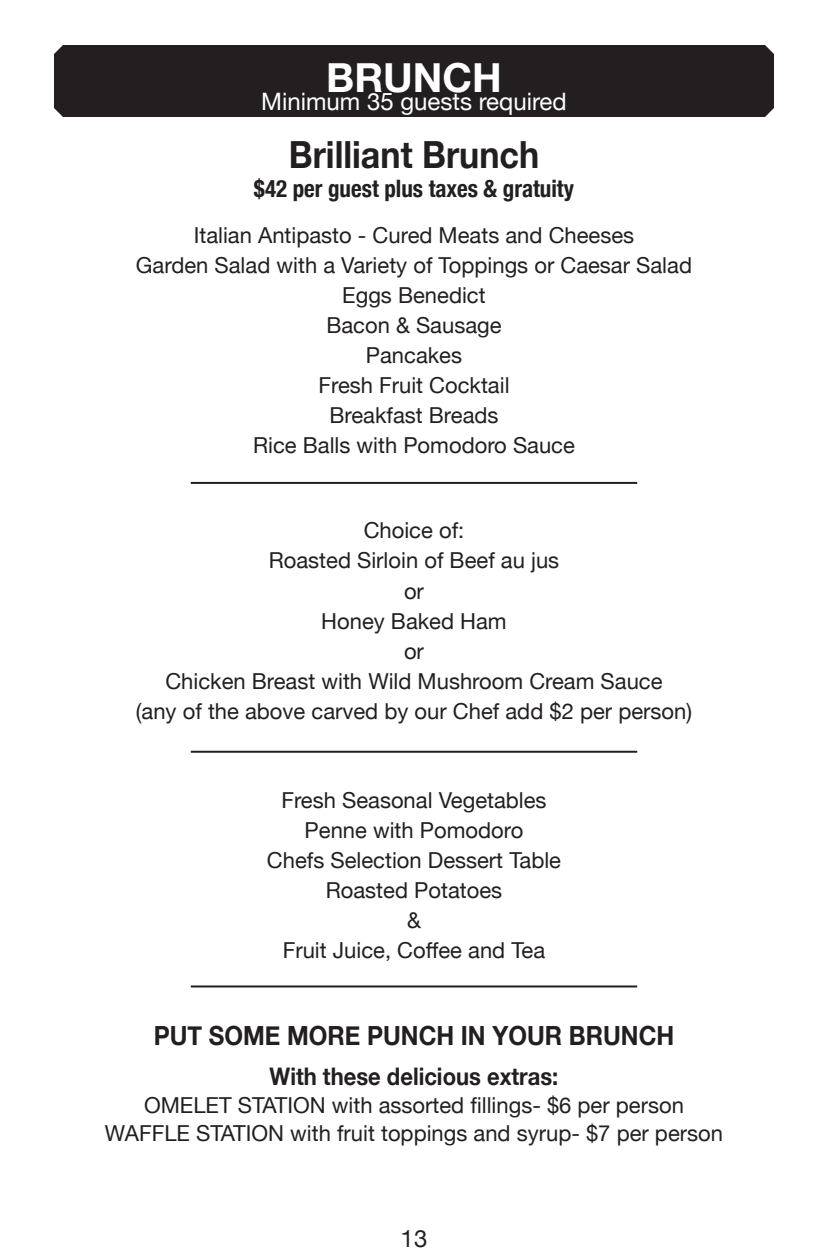
<style>
.page{position:relative;width:828px;height:1260px;background:#fff}
.page>*{position:absolute;margin:0;border:0;box-sizing:border-box;transform-origin:0 0}
.t1{font:700 40px "Helvetica Neue";color:#fff}
.t2{font:700 37.4px "Helvetica Neue";color:#231f20;scale:.91 1}
.t3{font:700 26.4px "Helvetica Neue";color:#231f20;scale:.91 1}
.t4{font:700 24.2px "Helvetica Neue";color:#231f20;scale:.91 1}
.t5{font:700 condensed 24px "Helvetica Neue";color:#231f20;scale:.96 1}
.t6{font:24px "Helvetica Neue";color:#fff}
.t7{font:24px "Helvetica Neue";color:#231f20}
.t8{font:22px/30px "Helvetica Neue";color:#231f20;text-align:center}
</style>
<div class="page">
<div style="left:54px;top:45px;width:720px;height:72px;background:#231f20"></div>
<hr style="left:191px;top:985px;width:446px;height:2px;background:#231f20">
<hr style="left:191px;top:751px;width:446px;height:2px;background:#231f20">
<hr style="left:191px;top:482px;width:446px;height:2px;background:#231f20">
<h1 class="t1" style="left:326px;top:47px;width:177px">BRUNCH</h1>
<p class="t6" style="left:261px;top:84px;width:307px">Minimum 35 guests required</p>
<h2 class="t2" style="left:289px;top:125px;width:277px">Brilliant Brunch</h2>
<p class="t5" style="left:254px;top:168px;width:335px">$42 per guest plus taxes &amp; gratuity</p>
<p class="t8" style="left:136px;top:222px;width:558px">Italian Antipasto - Cured Meats and Cheeses<br>Garden Salad with a Variety of Toppings or Caesar Salad<br>Eggs Benedict<br>Bacon &amp; Sausage<br>Pancakes<br>Fresh Fruit Cocktail<br>Breakfast Breads<br>Rice Balls with Pomodoro Sauce</p>
<p class="t8" style="left:136px;top:517px;width:558px">Choice of:<br>Roasted Sirloin of Beef au jus<br>or<br>Honey Baked Ham<br>or<br>Chicken Breast with Wild Mushroom Cream Sauce<br>(any of the above carved by our Chef add $2 per person)</p>
<p class="t8" style="left:267px;top:787px;width:296px">Fresh Seasonal Vegetables<br>Penne with Pomodoro<br>Chefs Selection Dessert Table<br>Roasted Potatoes<br>&amp;<br>Fruit Juice, Coffee and Tea</p>
<p class="t3" style="left:154px;top:1015px;width:574px">PUT SOME MORE PUNCH IN YOUR BRUNCH</p>
<p class="t4" style="left:270px;top:1057px;width:319px">With these delicious extras:</p>
<p class="t8" style="left:105px;top:1092px;width:620px;line-height:28px">OMELET STATION with assorted fillings- $6 per person<br>WAFFLE STATION with fruit toppings and syrup- $7 per person</p>
<p class="t7" style="left:401px;top:1221px;width:28px">13</p>
</div>
